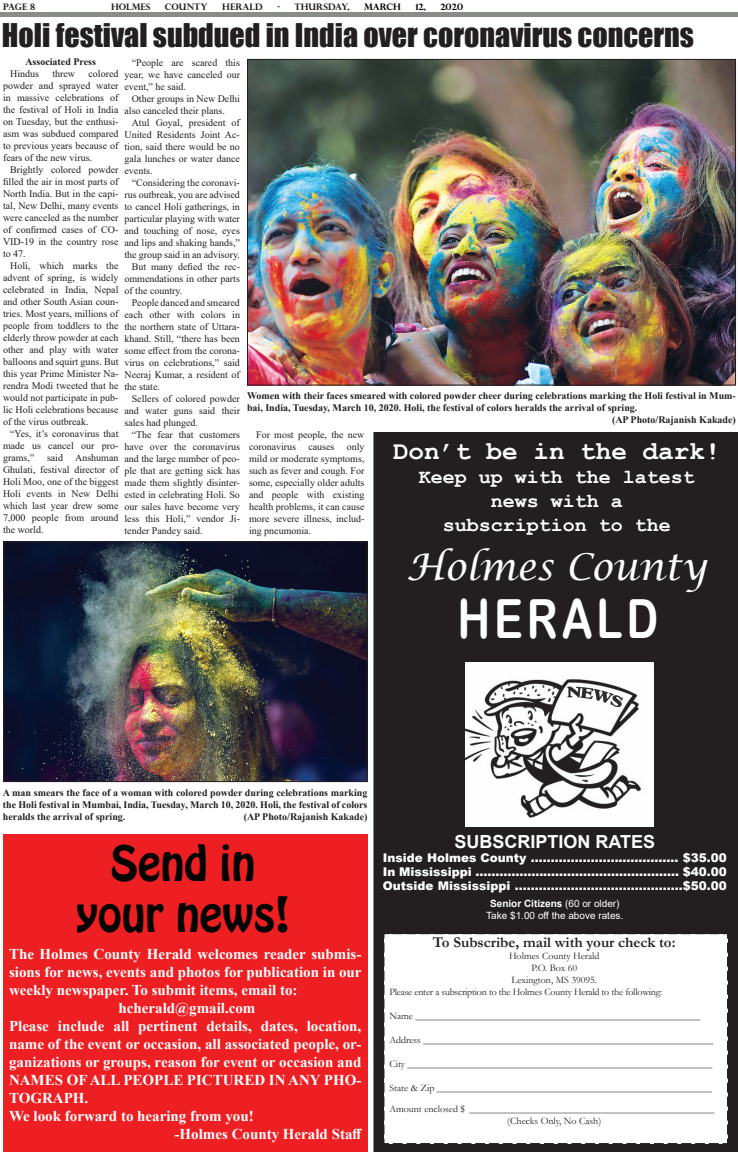
<style>
.page{position:relative;width:738px;height:1152px;background:#fff}
.page>*{position:absolute;margin:0;border:0;box-sizing:border-box;transform-origin:0 0}
.t1{font:54px "Arial Rounded MT Bold";letter-spacing:.09em;color:#fff;scale:.8 1}
.t2{font:43px/51.6px "Hobo Std";color:#040503;text-align:center}
.t3{font:italic 37px "Lucida Calligraphy";color:#fff}
.t4{font:30px "Impact";color:#231f20}
.t5{font:700 26px "Courier New";color:#fff}
.t6{font:700 20px/24px "Courier New";color:#fff;text-align:center}
.t7{font:700 18px "Arial";color:#fff}
.t8{font:700 15px "Times New Roman";color:#fff}
.t9{font:700 15px "Garamond";color:#231f20}
.t10{font:900 12px/14px "Arial";color:#fff;text-align:justify}
.t11{font:10px/12px "Times New Roman";color:#231f20;text-align:justify}
.t12{font:700 10px/12px "Times New Roman";color:#231f20;text-align:justify}
.t13{font:10px/21.1px "Garamond";color:#231f20}
.t14{font:10px "Garamond";letter-spacing:-.02em;color:#231f20}
.t15{font:10px/12px "Arial";color:#fff;text-align:center}
.t16{font:700 9px "Perpetua Titling";color:#231f20}
.t17{font:700 9px "Perpetua Titling";color:#050503}
.s1{font-weight:700}
</style>
<div class="page">
<div style="left:0;top:12px;width:738px;height:5px;background:#8a8c89"></div>
<div style="left:375px;top:434px;width:361px;height:716px;background:#231f20"></div>
<div style="left:373px;top:432px;width:365px;height:720px;border:4px solid #231f20"></div>
<svg style="left:384px;top:934px;width:344px;height:210px;background:#e9e9e9"></svg>
<div style="left:389px;top:937px;width:330px;height:203px;background:#fff"></div>
<img style="left:465px;top:662px;width:188px;height:165px">
<img style="left:249px;top:61px;width:485px;height:323px">
<div style="left:247px;top:59px;width:489px;height:327px;border:1px solid #231f20"></div>
<img style="left:5px;top:543px;width:361px;height:237px">
<div style="left:3px;top:541px;width:365px;height:241px;border:1px solid #231f20"></div>
<div style="left:3px;top:834px;width:365px;height:318px;background:#ee1f23"></div>
<p class="t16" style="left:3px;top:1px;width:34px">PAGE 8</p>
<p class="t16" style="left:111px;top:1px;width:41px">HOLMES</p>
<p class="t16" style="left:165px;top:1px;width:44px">COUNTY</p>
<p class="t16" style="left:222px;top:1px;width:42px">HERALD</p>
<p class="t16" style="left:277px;top:1px;width:74px">- THURSDAY,</p>
<p class="t17" style="left:364px;top:1px;width:38px">MARCH</p>
<p class="t17" style="left:415px;top:1px;width:12px">12,</p>
<p class="t17" style="left:440px;top:1px;width:24px">2020</p>
<h3 class="t4" style="left:2px;top:12px;width:694px">Holi festival subdued in India over coronavirus concerns</h3>
<p class="t12" style="left:25px;top:55px;width:72px">Associated Press</p>
<p class="t11" style="left:10px;top:67px;width:30px">Hindus</p>
<p class="t11" style="left:52px;top:67px;width:24px">threw</p>
<p class="t11" style="left:125px;top:56px;width:117px;text-indent:7px">“People are scared this year, we have canceled our event,” he said.</p>
<p class="t11" style="left:125px;top:92px;width:117px;text-indent:7px">Other groups in New Delhi also canceled their plans.</p>
<p class="t11" style="left:125px;top:116px;width:117px;text-indent:7px">Atul Goyal, president of United Residents Joint Ac&shy;tion, said there would be no gala lunches or water dance events.</p>
<p class="t11" style="left:132px;top:176px;width:110px">“Considering the coronavi-</p>
<p class="t11" style="left:125px;top:188px;width:117px">rus outbreak, you are advised</p>
<p class="t11" style="left:125px;top:200px;width:117px">to cancel Holi gatherings, in</p>
<p class="t11" style="left:125px;top:212px;width:117px">particular playing with water</p>
<p class="t11" style="left:125px;top:224px;width:117px">and touching of nose, eyes</p>
<p class="t11" style="left:125px;top:236px;width:117px">and lips and shaking hands,”</p>
<p class="t11" style="left:125px;top:248px;width:117px">the group said in an advisory.</p>
<p class="t11" style="left:132px;top:260px;width:110px">But many defied the rec-</p>
<p class="t11" style="left:125px;top:272px;width:117px">ommendations in other parts</p>
<p class="t11" style="left:125px;top:284px;width:59px">of the country.</p>
<p class="t11" style="left:132px;top:296px;width:110px">People danced and smeared</p>
<p class="t11" style="left:125px;top:308px;width:117px">each other with colors in</p>
<p class="t11" style="left:125px;top:320px;width:117px">the northern state of Uttara-</p>
<p class="t11" style="left:125px;top:332px;width:117px">khand. Still, “there has been</p>
<p class="t11" style="left:125px;top:344px;width:117px">some effect from the corona-</p>
<p class="t11" style="left:125px;top:356px;width:117px">virus on celebrations,” said</p>
<p class="t11" style="left:125px;top:368px;width:117px">Neeraj Kumar, a resident of</p>
<p class="t11" style="left:125px;top:380px;width:37px">the state.</p>
<p class="t11" style="left:132px;top:392px;width:110px">Sellers of colored powder</p>
<p class="t11" style="left:125px;top:404px;width:117px">and water guns said their</p>
<p class="t11" style="left:125px;top:416px;width:75px">sales had plunged.</p>
<p class="t11" style="left:132px;top:428px;width:110px">“The fear that customers</p>
<p class="t11" style="left:125px;top:440px;width:117px">have over the coronavirus</p>
<p class="t11" style="left:125px;top:452px;width:117px">and the large number of peo-</p>
<p class="t11" style="left:125px;top:464px;width:117px">ple that are getting sick has</p>
<p class="t11" style="left:125px;top:476px;width:117px">made them slightly disinter-</p>
<p class="t11" style="left:125px;top:488px;width:117px">ested in celebrating Holi. So</p>
<p class="t11" style="left:125px;top:500px;width:117px">our sales have become very</p>
<p class="t11" style="left:125px;top:512px;width:117px">less this Holi,” vendor Ji-</p>
<p class="t11" style="left:125px;top:524px;width:80px">tender Pandey said.</p>
<p class="t11" style="left:3px;top:67px;width:117px;text-indent:86px">colored powder and sprayed water in massive celebrations of the festival of Holi in India on Tuesday, but the enthusi&shy;asm was subdued compared to previous years because of fears of the new virus.</p>
<p class="t11" style="left:3px;top:163px;width:117px;text-indent:7px">Brightly colored powder filled the air in most parts of North India. But in the capi&shy;tal, New Delhi, many events were canceled as the number of confirmed cases of CO-VID-19 in the country rose to 47.</p>
<p class="t11" style="left:3px;top:259px;width:117px;text-indent:7px">Holi, which marks the advent of spring, is widely celebrated in India, Nepal and other South Asian coun&shy;tries. Most years, millions of people from toddlers to the elderly throw powder at each other and play with water balloons and squirt guns. But this year Prime Minister Na&shy;rendra Modi tweeted that he would not participate in pub&shy;lic Holi celebrations because of the virus outbreak.</p>
<p class="t11" style="left:3px;top:427px;width:117px;text-indent:7px">“Yes, it’s coronavirus that made us cancel our pro&shy;grams,”</p>
<p class="t12" style="left:247px;top:389px;width:490px">Women with their faces smeared with colored powder cheer during celebrations marking the Holi festival in Mum-</p>
<p class="t12" style="left:247px;top:401px;width:392px">bai, India, Tuesday, March 10, 2020. Holi, the festival of colors heralds the arrival of spring.</p>
<p class="t12" style="left:612px;top:413px;width:125px">(AP Photo/Rajanish Kakade)</p>
<p class="t11" style="left:249px;top:428px;width:117px;text-indent:7px">For most people, the new coronavirus causes only mild or moderate symptoms, such as fever and cough. For some, especially older adults and people with existing health problems, it can cause more severe illness, includ&shy;ing pneumonia.</p>
<h3 class="t5" style="left:393px;top:434px;width:329px">Don’t be in the dark!</h3>
<h3 class="t6" style="left:419px;top:464px;width:278px">Keep up with the latest news with a subscription to the</h3>
<p class="t11" style="left:3px;top:451px;width:117px;text-indent:44px">said Anshuman Ghulati, festival director of Holi Moo, one of the biggest Holi events in New Delhi which last year drew some 7,000 people from around the world.</p>
<h3 class="t3" style="left:407px;top:545px;width:302px">Holmes County</h3>
<h1 class="t1" style="left:457px;top:587px;width:253px">HERALD</h1>
<p class="t12" style="left:3px;top:786px;width:366px">A man smears the face of a woman with colored powder during celebrations marking the Holi festival in Mumbai, India, Tuesday, March 10, 2020. Holi, the festival of colors heralds the arrival of spring.</p>
<p class="t12" style="left:244px;top:810px;width:125px">(AP Photo/Rajanish Kakade)</p>
<h2 class="t2" style="left:76px;top:838px;width:215px">Send in your news!</h2>
<h3 class="t8" style="left:9px;top:943px;width:354px">The Holmes County Herald welcomes reader submis-</h3>
<h3 class="t8" style="left:9px;top:961px;width:354px">sions for news, events and photos for publication in our</h3>
<h3 class="t8" style="left:9px;top:979px;width:290px">weekly newspaper. To submit items, email to:</h3>
<h3 class="t8" style="left:119px;top:997px;width:138px">hcherald@gmail.com</h3>
<h3 class="t8" style="left:9px;top:1015px;width:354px">Please include all pertinent details, dates, location,</h3>
<h3 class="t8" style="left:9px;top:1033px;width:354px">name of the event or occasion, all associated people, or-</h3>
<h3 class="t8" style="left:9px;top:1051px;width:354px">ganizations or groups, reason for event or occasion and</h3>
<h3 class="t8" style="left:9px;top:1069px;width:354px">NAMES OF ALL PEOPLE PICTURED IN ANY PHO-</h3>
<h3 class="t8" style="left:9px;top:1087px;width:81px">TOGRAPH.</h3>
<h3 class="t8" style="left:9px;top:1105px;width:246px">We look forward to hearing from you!</h3>
<h3 class="t8" style="left:175px;top:1123px;width:189px">-Holmes County Herald Staff</h3>
<h3 class="t7" style="left:455px;top:829px;width:202px">SUBSCRIPTION RATES</h3>
<p class="t10" style="left:383px;top:851px;width:345px">Inside Holmes County ..................................... $35.00<br>In Mississippi ................................................... $40.00<br>Outside Mississippi ..........................................$50.00</p>
<p class="t15" style="left:486px;top:898px;width:139px"><span class="s1">Senior Citizens</span> (60 or older)<br>Take $1.00 off the above rates.</p>
<h3 class="t9" style="left:433px;top:932px;width:244px">To Subscribe, mail with your check to:</h3>
<p class="t13" style="left:509px;top:945px;width:92px">Holmes County Herald</p>
<p class="t13" style="left:531px;top:957px;width:47px">P.O. Box 60</p>
<p class="t13" style="left:512px;top:969px;width:87px">Lexington, MS 39095.</p>
<p class="t14" style="left:389px;top:985px;width:274px">Please enter a subscription to the Holmes County Herald to the following:</p>
<p class="t13" style="left:389px;top:1005px;width:313px">Name _________________________________________________________</p>
<p class="t13" style="left:389px;top:1029px;width:326px">Address __________________________________________________________</p>
<p class="t13" style="left:389px;top:1053px;width:325px">City _____________________________________________________________</p>
<p class="t13" style="left:389px;top:1077px;width:326px">State &amp; Zip _______________________________________________________<br>Amount enclosed $ _________________________________________________</p>
<p class="t13" style="left:507px;top:1110px;width:96px">(Checks Only, No Cash)</p>
</div>
